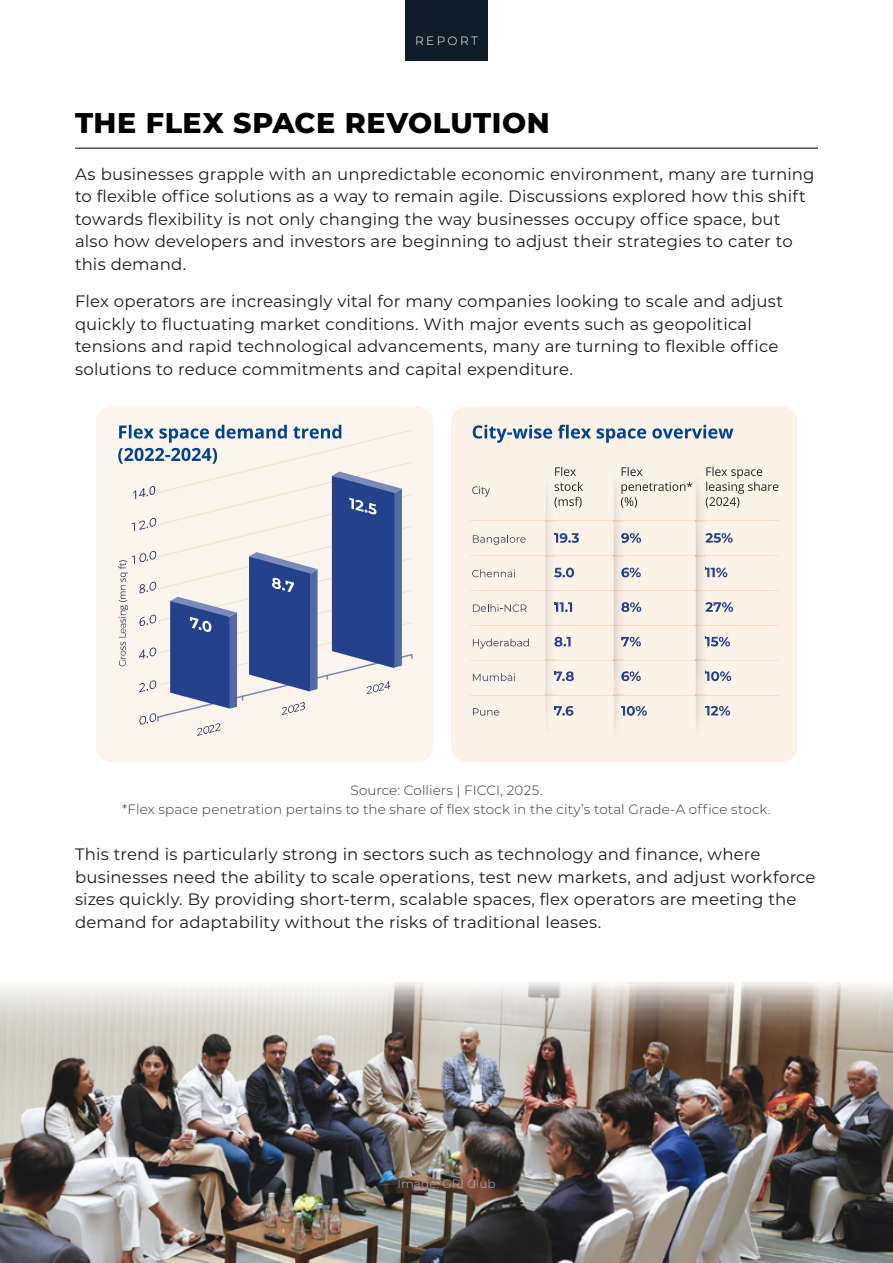
<style>
.page{position:relative;width:893px;height:1263px;background:#fff}
.page>*{position:absolute;margin:0;border:0;box-sizing:border-box;transform-origin:0 0}
.t1{font:800 28.5px "Montserrat";letter-spacing:.02em;color:#000}
.t2{font:16.5px/22.5px "Montserrat";letter-spacing:.01em;color:#1a1a1a}
.t3{font:300 13.5px/19.5px "Montserrat";letter-spacing:.005em;color:#333;text-align:center}
.t4{font:300 12px "Montserrat";letter-spacing:.01em;color:#b3b3b3}
.t5{font:300 12px "Montserrat";letter-spacing:.2em;color:#fff}
</style>
<div class="page">
<div style="left:405px;top:0;width:83px;height:60px;background:#101d29"></div>
<hr style="left:75px;top:148px;width:743px;height:1px;background:#1a1a1a">
<div style="left:96px;top:406px;width:337px;height:356px;background:#fcf5ed;border-radius:16px"></div>
<div style="left:451px;top:406px;width:346px;height:356px;background:#fcf2e8"></div>
<svg style="left:118px;top:425px;width:223px;height:39px"></svg>
<svg style="left:473px;top:535px;width:53px;height:10px"></svg>
<svg style="left:472px;top:569px;width:43px;height:8px"></svg>
<svg style="left:473px;top:604px;width:54px;height:8px"></svg>
<svg style="left:473px;top:639px;width:56px;height:9px"></svg>
<svg style="left:473px;top:673px;width:42px;height:8px"></svg>
<svg style="left:473px;top:708px;width:26px;height:8px"></svg>
<svg style="left:156px;top:429px;width:256px;height:43px"></svg>
<svg style="left:118px;top:472px;width:295px;height:264px"></svg>
<svg style="left:473px;top:425px;width:260px;height:18px;background:#b4bfcd"></svg>
<hr style="left:470px;top:520px;width:308px;height:1px;background:#fadec7">
<hr style="left:470px;top:555px;width:308px;height:1px;background:#fadec7">
<hr style="left:470px;top:590px;width:308px;height:1px;background:#fadec7">
<hr style="left:470px;top:625px;width:308px;height:1px;background:#fadec7">
<hr style="left:470px;top:660px;width:308px;height:1px;background:#fadec7">
<hr style="left:470px;top:695px;width:308px;height:1px;background:#fadec7">
<img style="left:545px;top:469px;width:10px;height:270px">
<svg style="left:554px;top:533px;width:25px;height:10px"></svg>
<svg style="left:554px;top:568px;width:20px;height:9px"></svg>
<svg style="left:554px;top:602px;width:18px;height:10px"></svg>
<svg style="left:554px;top:637px;width:17px;height:10px"></svg>
<svg style="left:554px;top:671px;width:20px;height:10px"></svg>
<svg style="left:554px;top:706px;width:19px;height:10px"></svg>
<img style="left:614px;top:469px;width:10px;height:270px">
<svg style="left:621px;top:533px;width:20px;height:10px"></svg>
<svg style="left:621px;top:568px;width:20px;height:9px"></svg>
<svg style="left:621px;top:602px;width:20px;height:10px"></svg>
<svg style="left:621px;top:637px;width:20px;height:9px"></svg>
<svg style="left:621px;top:671px;width:20px;height:10px"></svg>
<svg style="left:621px;top:706px;width:26px;height:10px"></svg>
<img style="left:696px;top:469px;width:10px;height:270px">
<svg style="left:705px;top:533px;width:28px;height:10px"></svg>
<svg style="left:705px;top:568px;width:22px;height:9px"></svg>
<svg style="left:705px;top:602px;width:28px;height:10px"></svg>
<svg style="left:705px;top:637px;width:25px;height:9px"></svg>
<svg style="left:705px;top:671px;width:26px;height:10px"></svg>
<svg style="left:705px;top:706px;width:25px;height:10px"></svg>
<svg style="left:555px;top:467px;width:21px;height:9px"></svg>
<svg style="left:555px;top:482px;width:28px;height:9px"></svg>
<svg style="left:554px;top:497px;width:28px;height:11px"></svg>
<svg style="left:472px;top:486px;width:18px;height:11px"></svg>
<svg style="left:622px;top:467px;width:20px;height:9px"></svg>
<svg style="left:621px;top:482px;width:71px;height:26px;background:#e3d9d1"></svg>
<svg style="left:706px;top:467px;width:72px;height:41px;background:#dfd5cd"></svg>
<img style="left:0;top:982px;width:893px;height:281px">
<p class="t5" style="left:415px;top:33px;width:64px">REPORT</p>
<h1 class="t1" style="left:75px;top:102px;width:476px">THE FLEX SPACE REVOLUTION</h1>
<p class="t2" style="left:75px;top:162px;width:741px">As businesses grapple with an unpredictable economic environment, many are turning to flexible office solutions as a way to remain agile. Discussions explored how this shift towards flexibility is not only changing the way businesses occupy office space, but also how developers and investors are beginning to adjust their strategies to cater to this demand.</p>
<p class="t2" style="left:75px;top:290px;width:710px">Flex operators are increasingly vital for many companies looking to scale and adjust quickly to fluctuating market conditions. With major events such as geopolitical tensions and rapid technological advancements, many are turning to flexible office solutions to reduce commitments and capital expenditure.</p>
<p class="t3" style="left:122px;top:779px;width:650px">Source: Colliers | FICCI, 2025.<br>*Flex space penetration pertains to the share of flex stock in the city’s total Grade-A office stock.</p>
<p class="t2" style="left:75px;top:842px;width:742px">This trend is particularly strong in sectors such as technology and finance, where businesses need the ability to scale operations, test new markets, and adjust workforce sizes quickly. By providing short-term, scalable spaces, flex operators are meeting the demand for adaptability without the risks of traditional leases.</p>
<p class="t4" style="left:397px;top:1175px;width:100px">Image: GRI Club</p>
</div>
